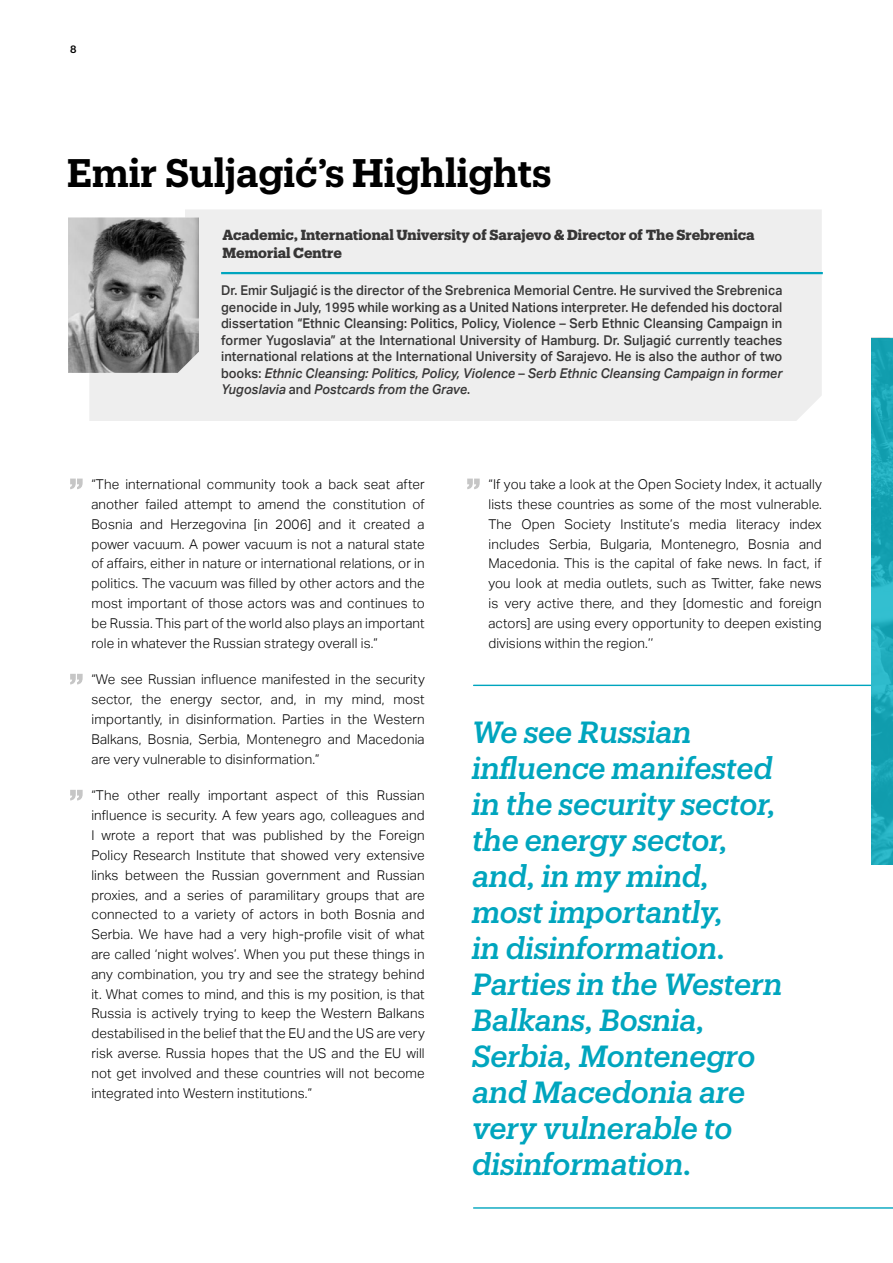
<style>
.page{position:relative;width:893px;height:1263px;background:#fff}
.page>*{position:absolute;margin:0;border:0;box-sizing:border-box;transform-origin:0 0}
.t1{font:600 39px "Produkt";color:#000}
.t2{font:italic 500 30px/36px "Produkt";color:#00a5be}
.t3{font:700 14.25px/18px "Produkt";color:#373636}
.t4{font:300 13.5px/19.8px "Aktiv Grotesk";letter-spacing:.01em;color:#000;text-align:justify}
.t5{font:500 13.5px/16.5px "Aktiv Grotesk";letter-spacing:.005em;color:#373636;text-align:justify;scale:.95 1}
.t6{font:500 10.5px "Produkt";color:#000}
.s1{font-style:italic}
</style>
<div class="page">
<svg style="left:70px;top:479px;width:13px;height:10px"></svg>
<svg style="left:70px;top:674px;width:13px;height:10px"></svg>
<svg style="left:70px;top:790px;width:13px;height:10px"></svg>
<svg style="left:467px;top:479px;width:13px;height:10px"></svg>
<div style="left:89px;top:210px;width:733px;height:211px;background:#eee"></div>
<hr style="left:221px;top:272px;width:602px;height:2px;background:#00a5be">
<div style="left:43px;top:202px;width:142px;height:160px;background:#fff"></div>
<img style="left:68px;top:217px;width:131px;height:156px">
<hr style="left:474px;top:685px;width:419px;height:1px;background:#00a5be">
<hr style="left:474px;top:1207px;width:419px;height:2px;background:#00a5be">
<img style="left:872px;top:338px;width:21px;height:526px">
<p class="t6" style="left:70px;top:42px;width:8px">8</p>
<h1 class="t1" style="left:67px;top:145px;width:486px">Emir Suljagić’s Highlights</h1>
<p class="t3" style="left:223px;top:225px;width:533px">Academic, International University of Sarajevo &amp; Director of The Srebrenica<br>Memorial Centre</p>
<p class="t5" style="left:221px;top:282px;width:592px">Dr. Emir Suljagić is the director of the Srebrenica Memorial Centre. He survived the Srebrenica genocide in July, 1995 while working as a United Nations interpreter. He defended his doctoral dissertation “Ethnic Cleansing: Politics, Policy, Violence – Serb Ethnic Cleansing Campaign in former Yugoslavia” at the International University of Hamburg. Dr. Suljagić currently teaches international relations at the International University of Sarajevo. He is also the author of two books: <span class="s1">Ethnic Cleansing: Politics, Policy, Violence</span> – <span class="s1">Serb Ethnic Cleansing Campaign in former Yugoslavia</span> and <span class="s1">Postcards from the Grave</span>.</p>
<p class="t4" style="left:91px;top:475px;width:335px">“The international community took a back seat after another failed attempt to amend the constitution of Bosnia and Herzegovina [in 2006] and it created a power vacuum. A power vacuum is not a natural state of affairs, either in nature or international relations, or in politics. The vacuum was filled by other actors and the most important of those actors was and continues to be Russia. This part of the world also plays an important role in whatever the Russian strategy overall is.”</p>
<p class="t4" style="left:91px;top:670px;width:335px">“We see Russian influence manifested in the security sector, the energy sector, and, in my mind, most importantly, in disinformation. Parties in the Western Balkans, Bosnia, Serbia, Montenegro and Macedonia are very vulnerable to disinformation.”</p>
<p class="t4" style="left:91px;top:786px;width:335px">“The other really important aspect of this Russian influence is security. A few years ago, colleagues and I wrote a report that was published by the Foreign Policy Research Institute that showed very extensive links between the Russian government and Russian proxies, and a series of paramilitary groups that are connected to a variety of actors in both Bosnia and Serbia. We have had a very high-profile visit of what are called ‘night wolves’. When you put these things in any combination, you try and see the strategy behind it. What comes to mind, and this is my position, is that Russia is actively trying to keep the Western Balkans destabilised in the belief that the EU and the US are very risk averse. Russia hopes that the US and the EU will not get involved and these countries will not become integrated into Western institutions.”</p>
<p class="t4" style="left:488px;top:475px;width:335px">“If you take a look at the Open Society Index, it actually lists these countries as some of the most vulnerable.<br>The Open Society Institute’s media literacy index includes Serbia, Bulgaria, Montenegro, Bosnia and Macedonia. This is the capital of fake news. In fact, if you look at media outlets, such as Twitter, fake news is very active there, and they [domestic and foreign actors] are using every opportunity to deepen existing divisions within the region.’’</p>
<p class="t2" style="left:472px;top:712px;width:312px">We see Russian influence manifested in the security sector, the energy sector, and, in my mind, most importantly,<br>in disinformation.<br>Parties in the Western<br>Balkans, Bosnia,<br>Serbia, Montenegro and Macedonia are very vulnerable to disinformation.</p>
</div>
